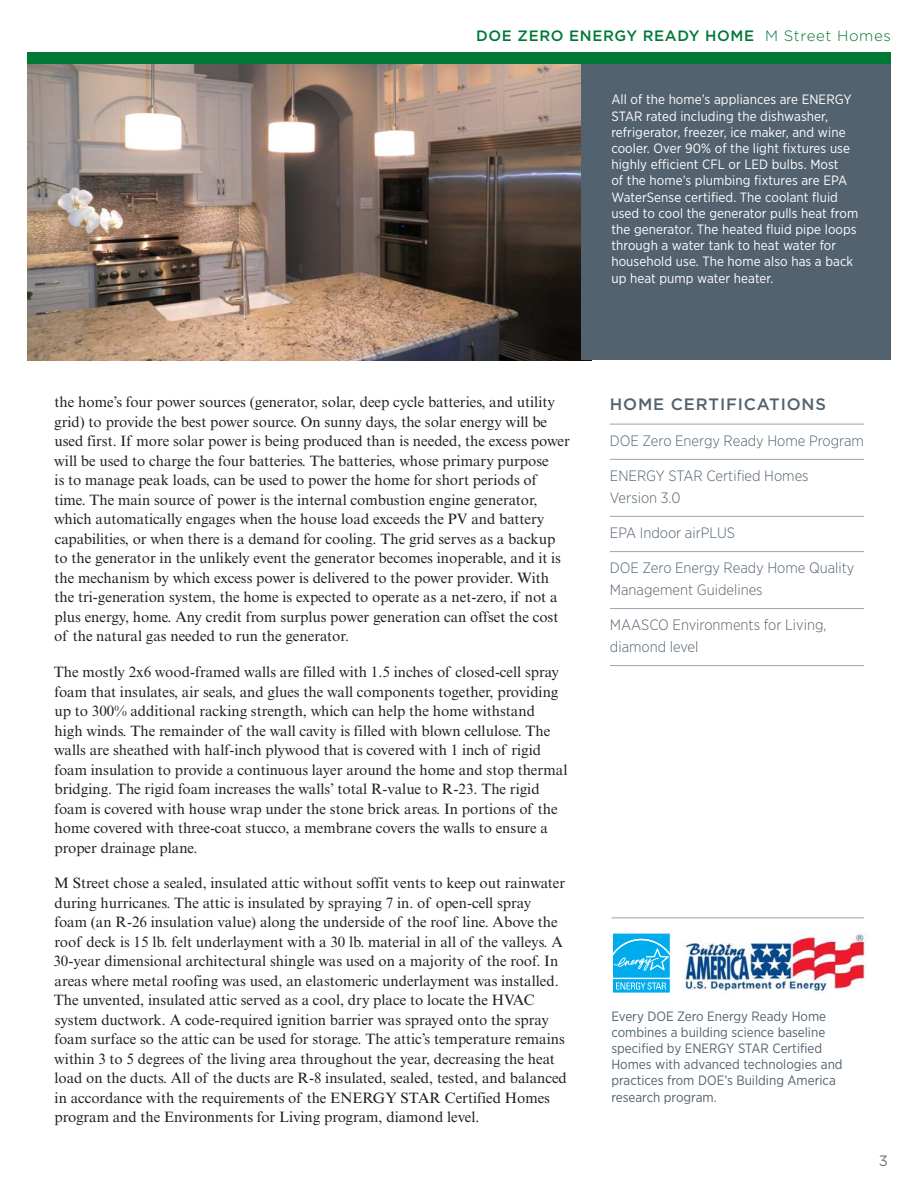
<style>
.page{position:relative;width:918px;height:1188px;background:#fff}
.page>*{position:absolute;margin:0;border:0;box-sizing:border-box;transform-origin:0 0}
.t1{font:500 16.5px "Gotham";letter-spacing:.05em;color:#52626f}
.t2{font:15px/19.5px "Times New Roman MT Std";color:#231f20}
.t3{font:300 15px/21.8px "Gotham Narrow";color:#52626f}
.t4{font:500 15px "Gotham";letter-spacing:.04em;color:#007836}
.t5{font:15px "Gotham";color:#6a747b}
.t6{font:13.5px/16.2px "Gotham Narrow";letter-spacing:.005em;color:#fff}
.t7{font:13.5px/16.2px "Gotham Narrow";color:#52626f}
.s1{font-weight:300}
</style>
<div class="page">
<img style="left:27px;top:64px;width:554px;height:296px">
<div style="left:581px;top:58px;width:310px;height:302px;background:#52626f"></div>
<hr style="left:610px;top:424px;width:254px;height:1px;background:#9aa2ad">
<hr style="left:610px;top:459px;width:254px;height:1px;background:#9aa2ad">
<hr style="left:610px;top:516px;width:254px;height:1px;background:#9aa2ad">
<hr style="left:610px;top:551px;width:254px;height:1px;background:#9aa2ad">
<hr style="left:610px;top:608px;width:254px;height:1px;background:#9aa2ad">
<hr style="left:610px;top:665px;width:254px;height:1px;background:#9aa2ad">
<div style="left:27px;top:52px;width:864px;height:12px;background:#007836"></div>
<hr style="left:611px;top:918px;width:253px;height:1px;background:#9aa2ad">
<img style="left:683px;top:933px;width:182px;height:60px">
<svg style="left:613px;top:933px;width:57px;height:1px"></svg>
<div style="left:613px;top:979px;width:57px;height:14px;background:#00acec"></div>
<svg style="left:613px;top:934px;width:57px;height:56px;background:#2cbaef"></svg>
<p class="t4" style="left:476px;top:28px;width:416px">DOE ZERO ENERGY READY HOME <span class="s1">M Street Homes</span></p>
<p class="t6" style="left:611px;top:91px;width:248px">All of the home’s appliances are ENERGY STAR rated including the dishwasher, refrigerator, freezer, ice maker, and wine cooler. Over 90% of the light fixtures use highly efficient CFL or LED bulbs. Most<br>of the home’s plumbing fixtures are EPA WaterSense certified. The coolant fluid used to cool the generator pulls heat from the generator. The heated fluid pipe loops through a water tank to heat water for household use. The home also has a back up heat pump water heater.</p>
<p class="t2" style="left:54px;top:393px;width:517px">the home’s four power sources (generator, solar, deep cycle batteries, and utility grid) to provide the best power source. On sunny days, the solar energy will be used first. If more solar power is being produced than is needed, the excess power will be used to charge the four batteries. The batteries, whose primary purpose<br>is to manage peak loads, can be used to power the home for short periods of time. The main source of power is the internal combustion engine generator, which automatically engages when the house load exceeds the PV and battery capabilities, or when there is a demand for cooling. The grid serves as a backup to the generator in the unlikely event the generator becomes inoperable, and it is the mechanism by which excess power is delivered to the power provider. With the tri-generation system, the home is expected to operate as a net-zero, if not a plus energy, home. Any credit from surplus power generation can offset the cost of the natural gas needed to run the generator.</p>
<p class="t2" style="left:54px;top:662px;width:515px">The mostly 2x6 wood-framed walls are filled with 1.5 inches of closed-cell spray foam that insulates, air seals, and glues the wall components together, providing up to 300% additional racking strength, which can help the home withstand<br>high winds. The remainder of the wall cavity is filled with blown cellulose. The walls are sheathed with half-inch plywood that is covered with 1 inch of rigid foam insulation to provide a continuous layer around the home and stop thermal bridging. The rigid foam increases the walls’ total R-value to R-23. The rigid foam is covered with house wrap under the stone brick areas. In portions of the home covered with three-coat stucco, a membrane covers the walls to ensure a proper drainage plane.</p>
<p class="t2" style="left:53px;top:873px;width:515px">M Street chose a sealed, insulated attic without soffit vents to keep out rainwater during hurricanes. The attic is insulated by spraying 7 in. of open-cell spray<br>foam (an R-26 insulation value) along the underside of the roof line. Above the roof deck is 15 lb. felt underlayment with a 30 lb. material in all of the valleys. A 30-year dimensional architectural shingle was used on a majority of the roof. In areas where metal roofing was used, an elastomeric underlayment was installed.<br>The unvented, insulated attic served as a cool, dry place to locate the HVAC system ductwork. A code-required ignition barrier was sprayed onto the spray foam surface so the attic can be used for storage. The attic’s temperature remains within 3 to 5 degrees of the living area throughout the year, decreasing the heat load on the ducts. All of the ducts are R-8 insulated, sealed, tested, and balanced in accordance with the requirements of the ENERGY STAR Certified Homes program and the Environments for Living program, diamond level.</p>
<p class="t1" style="left:610px;top:395px;width:218px">HOME CERTIFICATIONS</p>
<p class="t3" style="left:610px;top:429px;width:256px">DOE Zero Energy Ready Home Program</p>
<p class="t3" style="left:610px;top:464px;width:200px">ENERGY STAR Certified Homes<br>Version 3.0</p>
<p class="t3" style="left:610px;top:521px;width:127px">EPA Indoor airPLUS</p>
<p class="t3" style="left:610px;top:557px;width:246px">DOE Zero Energy Ready Home Quality<br>Management Guidelines</p>
<p class="t3" style="left:610px;top:614px;width:218px">MAASCO Environments for Living, diamond level</p>
<p class="t7" style="left:611px;top:1008px;width:233px">Every DOE Zero Energy Ready Home combines a building science baseline specified by ENERGY STAR Certified Homes with advanced technologies and practices from DOE’s Building America research program.</p>
<p class="t5" style="left:879px;top:1153px;width:11px">3</p>
</div>
